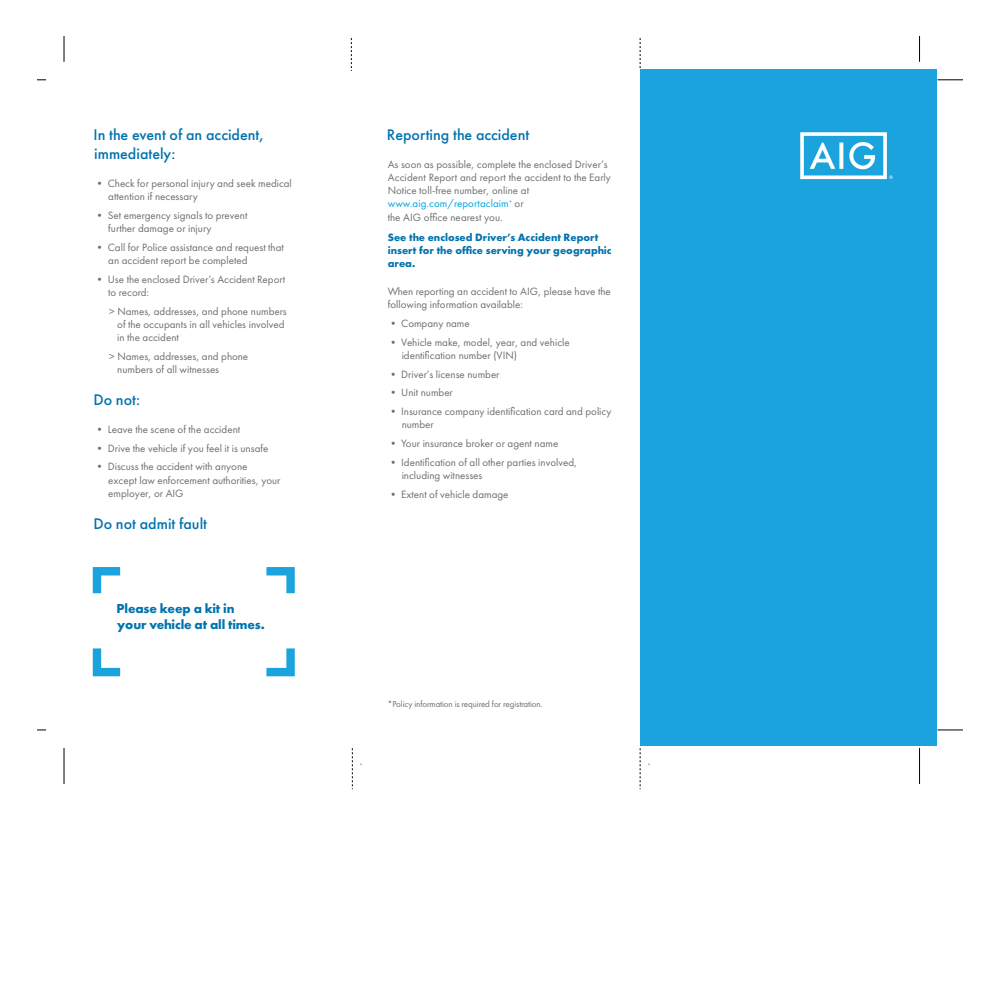
<style>
.page{position:relative;width:1008px;height:1008px;background:#fff}
.page>*{position:absolute;margin:0;border:0;box-sizing:border-box;transform-origin:0 0}
.t1{font:500 16px/19.2px "Futura PT";color:#0073ae}
.t2{font:700 13.4px/16.1px "Futura PT";letter-spacing:-.01em;color:#0073ae}
.t3{font:11px/13.2px "Futura PT";color:#6d6e71}
.t4{font:700 11px/13.2px "Futura PT";color:#0073ae}
.t5{font:9px "Futura PT";letter-spacing:-.01em;color:#6d6e71}
.s1{color:#00a4e3}
</style>
<div class="page">
<svg style="left:64px;top:36px;width:1px;height:26px"></svg>
<hr style="left:64px;top:748px;width:1px;height:36px;background:#000">
<svg style="left:919px;top:36px;width:1px;height:26px"></svg>
<svg style="left:938px;top:80px;width:25px;height:1px"></svg>
<svg style="left:938px;top:730px;width:25px;height:1px"></svg>
<hr style="left:919px;top:748px;width:1px;height:36px;background:#000">
<svg style="left:352px;top:748px;width:1px;height:41px"></svg>
<svg style="left:640px;top:748px;width:1px;height:41px"></svg>
<svg style="left:351px;top:36px;width:1px;height:35px"></svg>
<svg style="left:640px;top:36px;width:1px;height:32px"></svg>
<div style="left:640px;top:70px;width:297px;height:676px;background:#1ba3dd"></div>
<svg style="left:266px;top:648px;width:29px;height:28px"></svg>
<svg style="left:266px;top:567px;width:29px;height:26px"></svg>
<svg style="left:93px;top:648px;width:27px;height:28px"></svg>
<svg style="left:93px;top:567px;width:27px;height:26px"></svg>
<svg style="left:800px;top:132px;width:93px;height:47px"></svg>
<h1 class="t1" style="left:93px;top:125px;width:173px">In the event of an accident, immediately:</h1>
<p class="t3" style="left:108px;top:177px;width:185px;text-indent:-14px">• Check for personal injury and seek medical attention if necessary</p>
<p class="t3" style="left:108px;top:209px;width:141px;text-indent:-14px">• Set emergency signals to prevent further damage or injury</p>
<p class="t3" style="left:108px;top:241px;width:177px;text-indent:-14px">• Call for Police assistance and request that an accident report be completed</p>
<p class="t3" style="left:108px;top:273px;width:178px;text-indent:-14px">• Use the enclosed Driver’s Accident Report to record:</p>
<p class="t3" style="left:117px;top:304px;width:171px;text-indent:-8px">&gt; Names, addresses, and phone numbers of the occupants in all vehicles involved in the accident</p>
<p class="t3" style="left:117px;top:350px;width:132px;text-indent:-8px">&gt; Names, addresses, and phone numbers of all witnesses</p>
<h1 class="t1" style="left:93px;top:390px;width:48px">Do not:</h1>
<p class="t3" style="left:94px;top:423px;width:147px">• Leave the scene of the accident</p>
<p class="t3" style="left:94px;top:441px;width:176px">• Drive the vehicle if you feel it is unsafe</p>
<p class="t3" style="left:108px;top:460px;width:174px;text-indent:-14px">• Discuss the accident with anyone<br>except law enforcement authorities, your employer, or AIG</p>
<h1 class="t1" style="left:93px;top:514px;width:115px">Do not admit fault</h1>
<p class="t2" style="left:117px;top:600px;width:150px">Please keep a kit in your vehicle at all times.</p>
<h1 class="t1" style="left:387px;top:125px;width:144px">Reporting the accident</h1>
<p class="t3" style="left:388px;top:158px;width:225px">As soon as possible, complete the enclosed Driver’s Accident Report and report the accident to the Early Notice toll-free number, online at <span class="s1">www.aig.com/reportaclaim</span><sup>*</sup> or<br>the AIG office nearest you.</p>
<p class="t4" style="left:388px;top:230px;width:225px">See the enclosed Driver’s Accident Report insert for the office serving your geographic area.</p>
<p class="t3" style="left:388px;top:285px;width:225px">When reporting an accident to AIG, please have the following information available:</p>
<p class="t3" style="left:388px;top:317px;width:84px">• Company name</p>
<p class="t3" style="left:402px;top:335px;width:170px;text-indent:-14px">• Vehicle make, model, year, and vehicle identification number (VIN)</p>
<p class="t3" style="left:388px;top:367px;width:113px">• Driver’s license number</p>
<p class="t3" style="left:388px;top:386px;width:67px">• Unit number</p>
<p class="t3" style="left:402px;top:405px;width:211px;text-indent:-14px">• Insurance company identification card and policy number</p>
<p class="t3" style="left:388px;top:437px;width:172px">• Your insurance broker or agent name</p>
<p class="t3" style="left:402px;top:455px;width:177px;text-indent:-14px">• Identification of all other parties involved, including witnesses</p>
<p class="t3" style="left:388px;top:487px;width:122px">• Extent of vehicle damage</p>
<p class="t5" style="left:387px;top:698px;width:157px">*Policy information is required for registration.</p>
</div>
